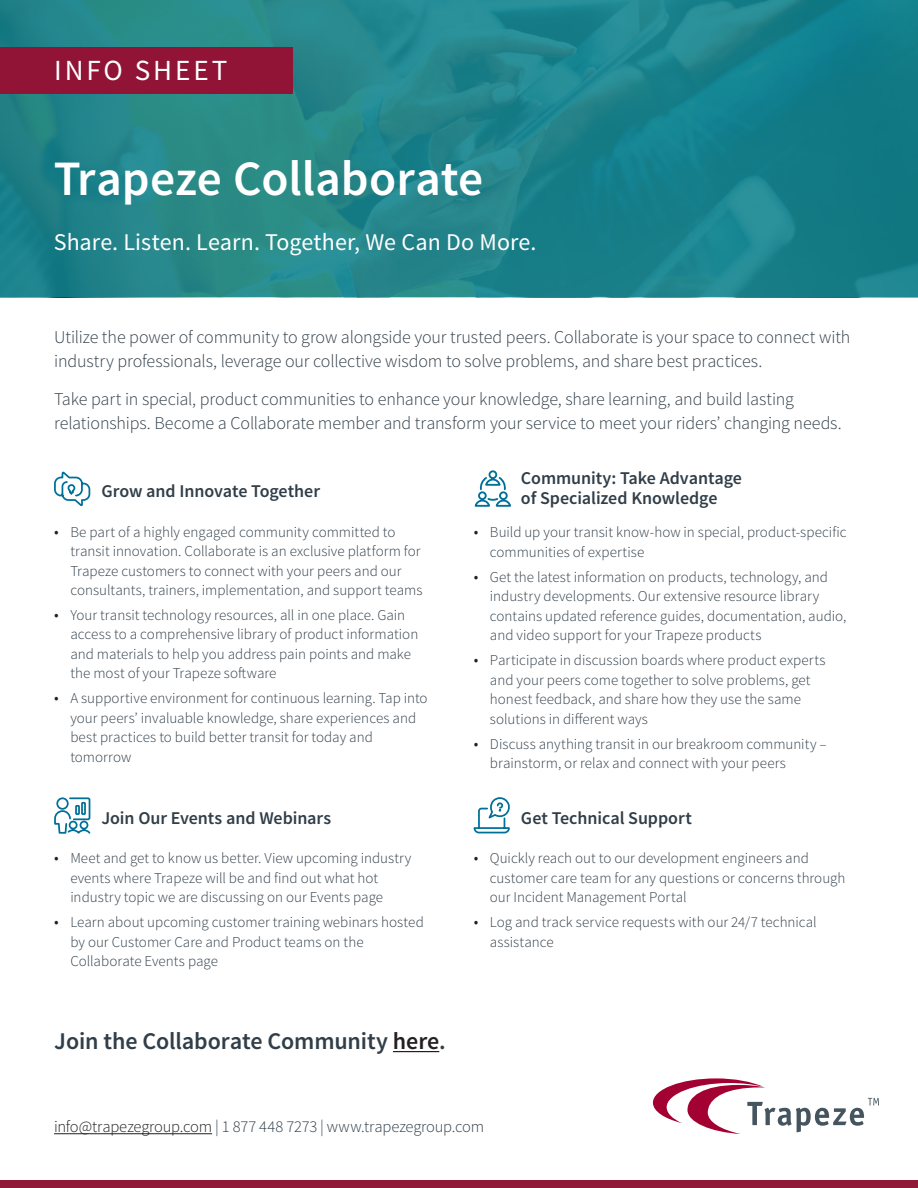
<style>
.page{position:relative;width:918px;height:1188px;background:#fff}
.page>*{position:absolute;margin:0;border:0;box-sizing:border-box;transform-origin:0 0}
.Page_Title{font:600 49.5px "Source Sans Pro";color:#fff}
.t1{font:29.1px "Source Sans Pro";letter-spacing:.1em;color:#fff}
.Page_Title_Subhead{font:24px "Source Sans Pro";letter-spacing:.005em;color:#fff}
.Feature_Titles{font:600 24px "Source Sans Pro";letter-spacing:-.005em;color:#313e48}
.Main_Body_Copy{font:300 18px/24px "Source Sans Pro";letter-spacing:-.01em;color:#313e48}
.Feature_Titles-2{font:600 18px/20.2px "Source Sans Pro";letter-spacing:-.005em;color:#313e48}
.t2{font:300 16.5px "Source Sans Pro";letter-spacing:-.01em;color:#313e48}
.t3{font:300 15px/19.5px "Source Sans Pro";color:#313e48}
.s1{font-size:16.5px;color:#231f20}
.s2{color:#231f20}
</style>
<div class="page">
<svg style="left:653px;top:1078px;width:226px;height:56px"></svg>
<hr style="left:54px;top:1133px;width:158px;height:1px;background:#231f20">
<div style="left:0;top:1180px;width:918px;height:8px;background:#901839"></div>
<hr style="left:393px;top:1051px;width:46px;height:1px;background:#231f20">
<svg style="left:0;top:0;width:918px;height:297px;background:#1e838a"></svg>
<div style="left:0;top:48px;width:293px;height:46px;background:#911436"></div>
<svg style="left:54px;top:471px;width:37px;height:36px"></svg>
<svg style="left:474px;top:470px;width:37px;height:37px"></svg>
<svg style="left:54px;top:797px;width:37px;height:37px"></svg>
<svg style="left:473px;top:797px;width:37px;height:37px"></svg>
<p class="t1" style="left:54px;top:53px;width:175px">INFO SHEET</p>
<p class="Page_Title" style="left:54px;top:147px;width:431px">Trapeze Collaborate</p>
<p class="Page_Title_Subhead" style="left:54px;top:227px;width:484px">Share. Listen. Learn. Together, We Can Do More.</p>
<p class="Main_Body_Copy" style="left:54px;top:325px;width:798px">Utilize the power of community to grow alongside your trusted peers. Collaborate is your space to connect with industry professionals, leverage our collective wisdom to solve problems, and share best practices.</p>
<p class="Main_Body_Copy" style="left:54px;top:387px;width:789px">Take part in special, product communities to enhance your knowledge, share learning, and build lasting relationships. Become a Collaborate member and transform your service to meet your riders’ changing needs.</p>
<p class="Feature_Titles-2" style="left:101px;top:481px;width:220px">Grow and Innovate Together</p>
<p class="t3" style="left:70px;top:522px;width:354px;text-indent:-16px"><span class="s1">•</span> Be part of a highly engaged community committed to transit innovation. Collaborate is an exclusive platform for Trapeze customers to connect with your peers and our consultants, trainers, implementation, and support teams</p>
<p class="t3" style="left:70px;top:605px;width:350px;text-indent:-16px"><span class="s1">•</span> Your transit technology resources, all in one place. Gain access to a comprehensive library of product information and materials to help you address pain points and make the most of your Trapeze software</p>
<p class="t3" style="left:70px;top:689px;width:359px;text-indent:-16px"><span class="s1">•</span> A supportive environment for continuous learning. Tap into your peers’ invaluable knowledge, share experiences and best practices to build better transit for today and tomorrow</p>
<p class="Feature_Titles-2" style="left:101px;top:808px;width:231px">Join Our Events and Webinars</p>
<p class="t3" style="left:70px;top:849px;width:343px;text-indent:-16px"><span class="s1">•</span> Meet and get to know us better. View upcoming industry events where Trapeze will be and find out what hot industry topic we are discussing on our Events page</p>
<p class="t3" style="left:70px;top:913px;width:355px;text-indent:-16px"><span class="s1">•</span> Learn about upcoming customer training webinars hosted by our Customer Care and Product teams on the<br>Collaborate Events page</p>
<p class="Feature_Titles" style="left:54px;top:1026px;width:393px">Join the Collaborate Community <span class="s2">here</span>.</p>
<p class="Feature_Titles-2" style="left:521px;top:468px;width:223px">Community: Take Advantage of Specialized Knowledge</p>
<p class="t3" style="left:490px;top:523px;width:358px;text-indent:-16px"><span class="s1">•</span> Build up your transit know-how in special, product-specific communities of expertise</p>
<p class="t3" style="left:490px;top:567px;width:358px;text-indent:-16px"><span class="s1">•</span> Get the latest information on products, technology, and industry developments. Our extensive resource library contains updated reference guides, documentation, audio, and video support for your Trapeze products</p>
<p class="t3" style="left:490px;top:650px;width:337px;text-indent:-16px"><span class="s1">•</span> Participate in discussion boards where product experts and your peers come together to solve problems, get honest feedback, and share how they use the same solutions in different ways</p>
<p class="t3" style="left:490px;top:734px;width:338px;text-indent:-16px"><span class="s1">•</span> Discuss anything transit in our breakroom community – brainstorm, or relax and connect with your peers</p>
<p class="Feature_Titles-2" style="left:521px;top:808px;width:172px">Get Technical Support</p>
<p class="t3" style="left:490px;top:849px;width:357px;text-indent:-16px"><span class="s1">•</span> Quickly reach out to our development engineers and customer care team for any questions or concerns through our Incident Management Portal</p>
<p class="t3" style="left:490px;top:913px;width:328px;text-indent:-16px"><span class="s1">•</span> Log and track service requests with our 24/7 technical assistance</p>
<p class="t2" style="left:54px;top:1117px;width:432px"><span class="s2">info@trapezegroup.com</span> | 1 877 448 7273 | www.trapezegroup.com</p>
</div>
